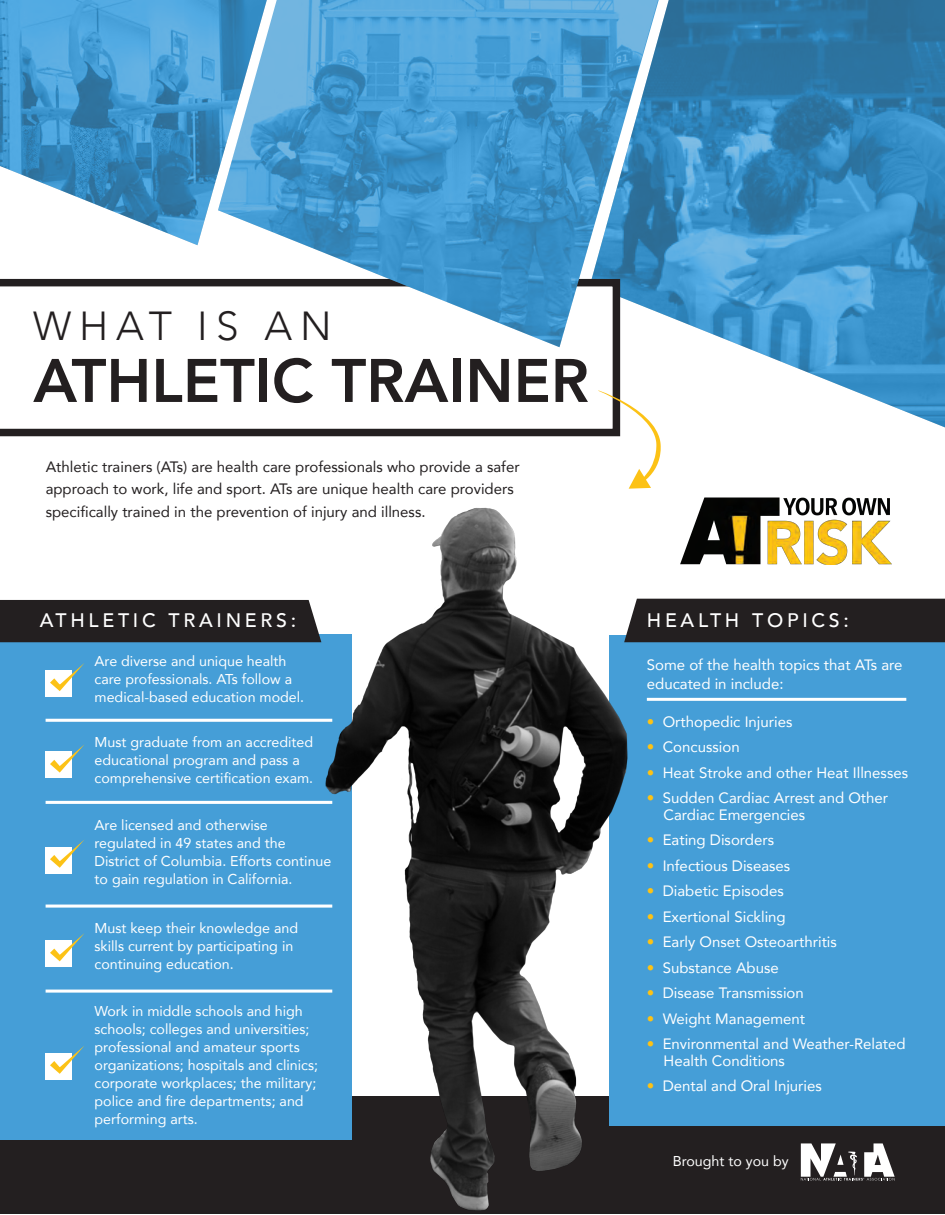
<style>
.page{position:relative;width:945px;height:1215px;background:#fff}
.page>*{position:absolute;margin:0;border:0;box-sizing:border-box;transform-origin:0 0}
.t1{font:800 60.75px "Avenir";color:#231f20}
.t2{font:300 40.5px "Avenir";letter-spacing:.19em;color:#231f20}
.t3{font:500 19.5px "Avenir";letter-spacing:.19em;color:#fff}
.t4{font:15px/16.5px "Avenir";color:#fff}
.t5{font:15px/22.5px "Avenir";color:#231f20}
.t6{font:14.25px/18px "Avenir";color:#fff}
.s1{color:#fdc215}
</style>
<div class="page">
<div style="left:0;top:1096px;width:945px;height:118px;background:#231f20"></div>
<div style="left:0;top:635px;width:352px;height:505px;background:#459ed7"></div>
<div style="left:0;top:600px;width:321px;height:42px;background:#231f20"></div>
<img style="left:0;top:0;width:218px;height:245px">
<img style="left:620px;top:0;width:325px;height:427px">
<svg style="left:0;top:279px;width:620px;height:157px"></svg>
<img style="left:218px;top:0;width:440px;height:347px">
<svg style="left:598px;top:390px;width:63px;height:99px"></svg>
<hr style="left:46px;top:719px;width:286px;height:3px;background:#fff">
<hr style="left:46px;top:801px;width:286px;height:3px;background:#fff">
<hr style="left:46px;top:905px;width:286px;height:3px;background:#fff">
<hr style="left:46px;top:990px;width:286px;height:3px;background:#fff">
<div style="left:609px;top:635px;width:336px;height:490px;background:#459ed7"></div>
<hr style="left:647px;top:698px;width:259px;height:3px;background:#fff">
<img style="left:680px;top:498px;width:212px;height:66px">
<svg style="left:801px;top:1143px;width:94px;height:38px"></svg>
<div style="left:637px;top:599px;width:308px;height:43px;background:#231f20"></div>
<div style="left:46px;top:670px;width:26px;height:27px;background:#fff"></div>
<svg style="left:50px;top:663px;width:34px;height:28px"></svg>
<div style="left:46px;top:752px;width:26px;height:26px;background:#fff"></div>
<svg style="left:50px;top:745px;width:34px;height:28px"></svg>
<div style="left:46px;top:847px;width:26px;height:27px;background:#fff"></div>
<svg style="left:50px;top:840px;width:34px;height:28px"></svg>
<div style="left:46px;top:940px;width:26px;height:27px;background:#fff"></div>
<svg style="left:50px;top:933px;width:34px;height:28px"></svg>
<div style="left:46px;top:1053px;width:26px;height:27px;background:#fff"></div>
<svg style="left:50px;top:1046px;width:34px;height:28px"></svg>
<img style="left:321px;top:507px;width:316px;height:704px">
<h2 class="t2" style="left:33px;top:302px;width:300px">WHAT IS AN</h2>
<h1 class="t1" style="left:33px;top:334px;width:557px">ATHLETIC TRAINER</h1>
<p class="t5" style="left:46px;top:455px;width:475px">Athletic trainers (ATs) are health care professionals who provide a safer approach to work, life and sport. ATs are unique health care providers specifically trained in the prevention of injury and illness.</p>
<h3 class="t3" style="left:40px;top:604px;width:258px">ATHLETIC TRAINERS:</h3>
<h3 class="t3" style="left:647px;top:604px;width:204px">HEALTH TOPICS:</h3>
<p class="t6" style="left:95px;top:651px;width:211px">Are diverse and unique health care professionals. ATs follow a medical-based education model.</p>
<p class="t4" style="left:647px;top:654px;width:257px;line-height:19.5px">Some of the health topics that ATs are educated in include:</p>
<p class="t4" style="left:647px;top:713px;width:147px"><span class="s1">•</span> Orthopedic Injuries</p>
<p class="t4" style="left:647px;top:738px;width:94px"><span class="s1">•</span> Concussion</p>
<p class="t4" style="left:647px;top:764px;width:263px"><span class="s1">•</span> Heat Stroke and other Heat Illnesses</p>
<p class="t4" style="left:664px;top:789px;width:226px;text-indent:-17px"><span class="s1">•</span> Sudden Cardiac Arrest and Other<br>Cardiac Emergencies</p>
<p class="t4" style="left:647px;top:831px;width:129px"><span class="s1">•</span> Eating Disorders</p>
<p class="t4" style="left:647px;top:857px;width:145px"><span class="s1">•</span> Infectious Diseases</p>
<p class="t4" style="left:647px;top:882px;width:138px"><span class="s1">•</span> Diabetic Episodes</p>
<p class="t4" style="left:647px;top:908px;width:140px"><span class="s1">•</span> Exertional Sickling</p>
<p class="t4" style="left:647px;top:933px;width:192px"><span class="s1">•</span> Early Onset Osteoarthritis</p>
<p class="t4" style="left:647px;top:959px;width:134px"><span class="s1">•</span> Substance Abuse</p>
<p class="t4" style="left:647px;top:984px;width:159px"><span class="s1">•</span> Disease Transmission</p>
<p class="t4" style="left:647px;top:1010px;width:160px"><span class="s1">•</span> Weight Management</p>
<p class="t4" style="left:664px;top:1035px;width:244px;text-indent:-17px"><span class="s1">•</span> Environmental and Weather-Related<br>Health Conditions</p>
<p class="t4" style="left:647px;top:1077px;width:177px"><span class="s1">•</span> Dental and Oral Injuries</p>
<p class="t6" style="left:95px;top:732px;width:220px">Must graduate from an accredited educational program and pass a comprehensive certification exam.</p>
<p class="t6" style="left:95px;top:816px;width:238px">Are licensed and otherwise regulated in 49 states and the<br>District of Columbia. Efforts continue to gain regulation in California.</p>
<p class="t6" style="left:95px;top:919px;width:205px">Must keep their knowledge and skills current by participating in continuing education.</p>
<p class="t6" style="left:95px;top:1002px;width:225px">Work in middle schools and high schools; colleges and universities; professional and amateur sports organizations; hospitals and clinics; corporate workplaces; the military; police and fire departments; and performing arts.</p>
<p class="t6" style="left:673px;top:1152px;width:117px">Brought to you by</p>
</div>
